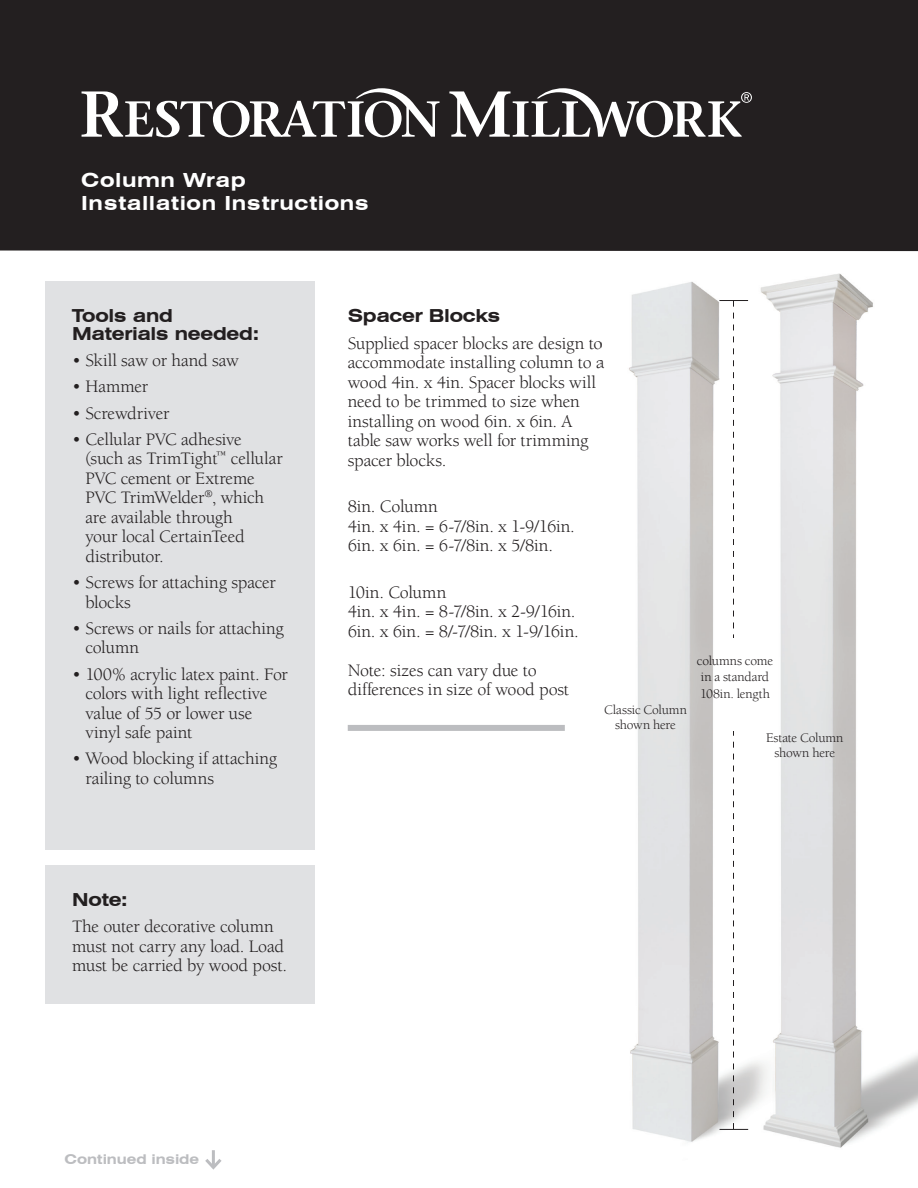
<style>
.page{position:relative;width:918px;height:1188px;background:#fff}
.page>*{position:absolute;margin:0;border:0;box-sizing:border-box;transform-origin:0 0}
.t1{font:700 expanded 19.5px/22.5px "Swiss 721 BT";letter-spacing:.03em;color:#fff}
.t2{font:18px/19.5px "Berkeley";letter-spacing:-.01em;color:#231f20}
.t3{font:700 expanded 18px/18px "Swiss 721 BT";letter-spacing:-.015em;color:#231f20}
.t4{font:13.5px/16.5px "Berkeley";letter-spacing:-.015em;color:#231f20;text-align:center}
.t5{font:700 expanded 13.5px "Swiss 721 BT";letter-spacing:-.005em;color:#bcbdc0}
</style>
<div class="page">
<div style="left:0;top:0;width:918px;height:251px;background:#231f20"></div>
<img style="left:775px;top:273px;width:143px;height:875px">
<div style="left:45px;top:865px;width:270px;height:139px;background:#e0e1e3"></div>
<svg style="left:82px;top:88px;width:358px;height:49px"></svg>
<svg style="left:449px;top:88px;width:303px;height:49px"></svg>
<div style="left:45px;top:281px;width:270px;height:569px;background:#e0e1e3"></div>
<div style="left:348px;top:725px;width:217px;height:6px;background:#bcbdc0"></div>
<hr style="left:212px;top:1150px;width:3px;height:17px;background:#bcbdc0">
<svg style="left:205px;top:1159px;width:17px;height:11px"></svg>
<img style="left:629px;top:282px;width:146px;height:860px">
<p class="t1" style="left:81px;top:169px;width:289px">Column Wrap<br>Installation Instructions</p>
<p class="t3" style="left:72px;top:306px;width:189px">Tools and<br>Materials needed:</p>
<p class="t2" style="left:72px;top:351px;width:168px">• Skill saw or hand saw</p>
<p class="t2" style="left:72px;top:377px;width:78px">• Hammer</p>
<p class="t2" style="left:72px;top:404px;width:99px">• Screwdriver</p>
<p class="t2" style="left:85px;top:430px;width:199px;text-indent:-13px">• Cellular PVC adhesive (such as TrimTight<sup>™</sup> cellular<br>PVC cement or Extreme<br>PVC TrimWelder<sup>®</sup>, which are available through<br>your local CertainTeed distributor.</p>
<p class="t2" style="left:85px;top:573px;width:192px;text-indent:-13px">• Screws for attaching spacer blocks</p>
<p class="t2" style="left:85px;top:619px;width:200px;text-indent:-13px">• Screws or nails for attaching column</p>
<p class="t2" style="left:85px;top:665px;width:204px;text-indent:-13px">• 100% acrylic latex paint. For colors with light reflective value of 55 or lower use vinyl safe paint</p>
<p class="t2" style="left:85px;top:749px;width:193px;text-indent:-13px">• Wood blocking if attaching railing to columns</p>
<p class="t3" style="left:348px;top:307px;width:154px">Spacer Blocks</p>
<p class="t2" style="left:348px;top:334px;width:257px">Supplied spacer blocks are design to accommodate installing column to a wood 4in. x 4in. Spacer blocks will need to be trimmed to size when installing on wood 6in. x 6in. A table saw works well for trimming spacer blocks.</p>
<p class="t2" style="left:348px;top:497px;width:229px">8in. Column<br>4in. x 4in. = 6-7/8in. x 1-9/16in.<br>6in. x 6in. = 6-7/8in. x 5/8in.</p>
<p class="t2" style="left:348px;top:583px;width:232px">10in. Column<br>4in. x 4in. = 8-7/8in. x 2-9/16in.<br>6in. x 6in. = 8/-7/8in. x 1-9/16in.</p>
<p class="t2" style="left:348px;top:661px;width:223px">Note: sizes can vary due to differences in size of wood post</p>
<p class="t4" style="left:604px;top:703px;width:84px;line-height:15px">Classic Column shown here</p>
<p class="t4" style="left:697px;top:653px;width:78px;text-align:left">columns come in a standard<br>108in. length</p>
<p class="t4" style="left:766px;top:731px;width:79px;line-height:15px">Estate Column shown here</p>
<p class="t3" style="left:72px;top:890px;width:57px">Note:</p>
<p class="t2" style="left:72px;top:917px;width:217px">The outer decorative column must not carry any load. Load must be carried by wood post.</p>
<p class="t5" style="left:64px;top:1151px;width:136px">Continued inside</p>
</div>
